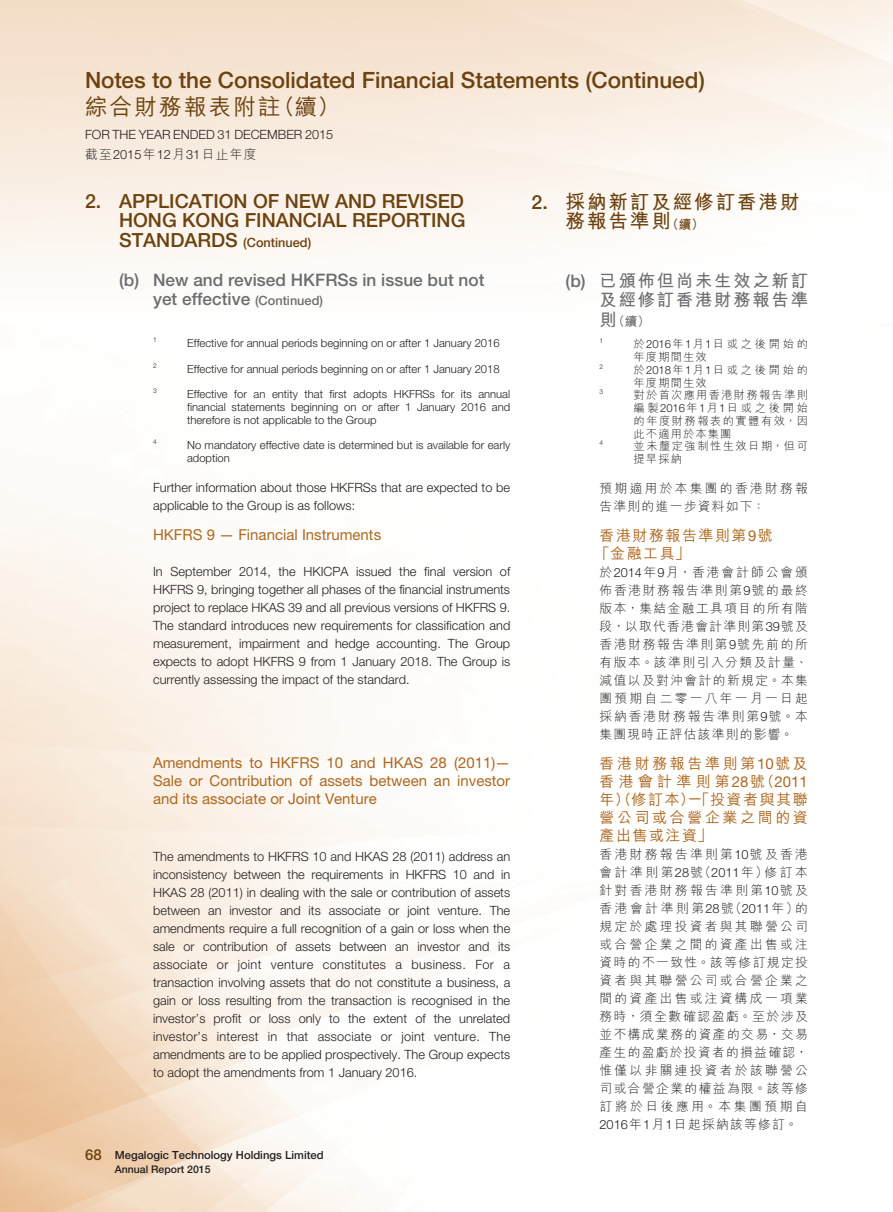
<style>
.page{position:relative;width:893px;height:1212px;background:#fff}
.page>*{position:absolute;margin:0;border:0;box-sizing:border-box;transform-origin:0 0}
.t1{font:500 22.5px "Helvetica Neue LT Std";color:#6c420e}
.t2{font:500 22.5px "M Hei HK";letter-spacing:.1em;color:#6c420e}
.t3{font:500 19.5px/19.5px "Helvetica Neue LT Std";color:#6c420e;text-align:right}
.t4{font:700 19.5px/19.5px "M Hei HK";letter-spacing:.1em;color:#6c420e}
.t5{font:500 17.25px/19.5px "Helvetica Neue LT Std";color:#6c6d70}
.t6{font:700 17.25px/19.5px "M Hei HK";letter-spacing:.11em;color:#6c6d70;text-align:right}
.t7{font:15px/18px "Helvetica Neue LT Std";color:#ae681f;text-align:justify}
.t8{font:500 15px/18px "M Hei HK";letter-spacing:.17em;color:#ae681f;text-align:justify}
.t9{font:500 15px/18px "M Hei HK";letter-spacing:.1em;color:#ae681f}
.t10{font:500 15px "Helvetica Neue LT Std";color:#6c420e}
.t11{font:300 12.75px/18px "Helvetica Neue LT Std";color:#231f20;text-align:justify}
.t12{font:300 12.75px/18px "M Hei HK";letter-spacing:.15em;color:#231f20;text-align:justify}
.t13{font:300 12.75px/18px "M Hei HK";letter-spacing:.18em;color:#231f20}
.t14{font:500 12.75px "Helvetica Neue LT Std";color:#6c420e}
.t15{font:700 12.75px "M Hei HK";color:#6c6d70}
.t16{font:300 11.25px/12.8px "Helvetica Neue LT Std";color:#231f20;text-align:justify}
.t17{font:300 11.25px/12.8px "M Hei HK";letter-spacing:.135em;color:#231f20;text-align:justify}
.t18{font:300 11.25px/12.8px "M Hei HK";letter-spacing:.245em;color:#231f20}
.t19{font:500 11.25px "Helvetica Neue LT Std";color:#231f20}
.t20{font:500 10.5px "Helvetica Neue LT Std";color:#231f20}
.t21{font:300 6.6px "Helvetica Neue LT Std";color:#231f20}
.s1{font-family:"Helvetica Neue LT Std"}
.s2{font-size:19.5px}
.s3{font-size:12.75px}
.s4{font-family:"Helvetica Neue LT Std";font-weight:500}
.s5{font-size:17.25px}
.s6{font-family:"Helvetica Neue LT Std";font-weight:400}
</style>
<div class="page">
<h1 class="t1" style="left:85px;top:67px;width:621px">Notes to the Consolidated Financial Statements (Continued)</h1>
<h1 class="t2" style="left:85px;top:90px;width:256px">綜合財務報表附註（續）</h1>
<p class="t11" style="left:85px;top:126px;width:250px">FOR THE YEAR ENDED 31 DECEMBER 2015</p>
<p class="t12" style="left:85px;top:145px;width:173px">截至<span class="s1">2015</span>年<span class="s1">12</span>月<span class="s1">31</span>日止年度</p>
<h2 class="t3" style="left:85px;top:191px;width:382px">2. APPLICATION OF NEW AND REVISED<br>HONG KONG FINANCIAL REPORTING</h2>
<p class="t14" style="left:119px;top:234px;width:194px"><span class="s2">STANDARDS</span> (Continued)</p>
<h3 class="t5" style="left:153px;top:269px;width:333px;text-indent:-34px">(b) New and revised HKFRSs in issue but not yet effective <span class="s3">(Continued)</span></h3>
<p class="t21" style="left:153px;top:336px;width:5px">1</p>
<p class="t16" style="left:187px;top:336px;width:314px">Effective for annual periods beginning on or after 1 January 2016</p>
<p class="t21" style="left:153px;top:361px;width:5px">2</p>
<p class="t16" style="left:187px;top:362px;width:314px">Effective for annual periods beginning on or after 1 January 2018</p>
<p class="t21" style="left:153px;top:387px;width:5px">3</p>
<p class="t16" style="left:187px;top:387px;width:325px">Effective for an entity that first adopts HKFRSs for its annual financial statements beginning on or after 1 January 2016 and therefore is not applicable to the Group</p>
<p class="t21" style="left:153px;top:438px;width:5px">4</p>
<p class="t16" style="left:187px;top:438px;width:325px">No mandatory effective date is determined but is available for early adoption</p>
<p class="t11" style="left:153px;top:478px;width:359px">Further information about those HKFRSs that are expected to be applicable to the Group is as follows:</p>
<p class="t7" style="left:153px;top:525px;width:230px">HKFRS 9 — Financial Instruments</p>
<p class="t11" style="left:153px;top:562px;width:359px">In September 2014, the HKICPA issued the final version of HKFRS 9, bringing together all phases of the financial instruments project to replace HKAS 39 and all previous versions of HKFRS 9.<br>The standard introduces new requirements for classification and measurement, impairment and hedge accounting. The Group expects to adopt HKFRS 9 from 1 January 2018. The Group is currently assessing the impact of the standard.</p>
<p class="t7" style="left:153px;top:753px;width:359px">Amendments to HKFRS 10 and HKAS 28 (2011)— Sale or Contribution of assets between an investor and its associate or Joint Venture</p>
<p class="t11" style="left:153px;top:847px;width:359px">The amendments to HKFRS 10 and HKAS 28 (2011) address an inconsistency between the requirements in HKFRS 10 and in HKAS 28 (2011) in dealing with the sale or contribution of assets between an investor and its associate or joint venture. The amendments require a full recognition of a gain or loss when the sale or contribution of assets between an investor and its associate or joint venture constitutes a business. For a transaction involving assets that do not constitute a business, a gain or loss resulting from the transaction is recognised in the investor’s profit or loss only to the extent of the unrelated investor’s interest in that associate or joint venture. The amendments are to be applied prospectively. The Group expects to adopt the amendments from 1 January 2016.</p>
<p class="t10" style="left:85px;top:1146px;width:18px">68</p>
<p class="t19" style="left:115px;top:1148px;width:210px">Megalogic Technology Holdings Limited</p>
<p class="t20" style="left:115px;top:1163px;width:97px">Annual Report 2015</p>
<h2 class="t4" style="left:566px;top:190px;width:235px;text-indent:-34px"><span class="s4">2.</span> 採納新訂及經修訂香港財務報告準則<span class="s3">（續）</span></h2>
<h3 class="t6" style="left:566px;top:269px;width:244px"><span class="s4">(b)</span> 已頒佈但尚未生效之新訂及經修訂香港財務報告準</h3>
<p class="t15" style="left:600px;top:312px;width:52px"><span class="s5">則</span>（續）</p>
<p class="t21" style="left:600px;top:337px;width:5px">1</p>
<p class="t18" style="left:634px;top:338px;width:176px">於<span class="s1">2016</span>年<span class="s1">1</span>月<span class="s1">1</span>日或之後開始的年度期間生效</p>
<p class="t21" style="left:600px;top:362px;width:5px">2</p>
<p class="t18" style="left:634px;top:363px;width:176px">於<span class="s1">2018</span>年<span class="s1">1</span>月<span class="s1">1</span>日或之後開始的年度期間生效</p>
<p class="t21" style="left:600px;top:388px;width:5px">3</p>
<p class="t17" style="left:634px;top:389px;width:176px">對於首次應用香港財務報告準則編製<span class="s1">2016</span>年<span class="s1">1</span>月<span class="s1">1</span>日或之後開始的年度財務報表的實體有效，因此不適用於本集團</p>
<p class="t21" style="left:600px;top:439px;width:5px">4</p>
<p class="t17" style="left:634px;top:440px;width:176px">並未釐定強制性生效日期，但可提早採納</p>
<p class="t13" style="left:600px;top:479px;width:210px">預期適用於本集團的香港財務報告準則的進一步資料如下：</p>
<p class="t9" style="left:595px;top:525px;width:179px">香港財務報告準則第<span class="s6">9</span>號「金融工具」</p>
<p class="t12" style="left:600px;top:563px;width:210px">於<span class="s1">2014</span>年<span class="s1">9</span>月，香港會計師公會頒佈香港財務報告準則第<span class="s1">9</span>號的最終版本，集結金融工具項目的所有階段，以取代香港會計準則第<span class="s1">39</span>號及香港財務報告準則第<span class="s1">9</span>號先前的所有版本。該準則引入分類及計量、減值以及對沖會計的新規定。本集團預期自二零一八年一月一日起採納香港財務報告準則第<span class="s1">9</span>號。本集團現時正評估該準則的影響。</p>
<p class="t8" style="left:600px;top:753px;width:210px">香港財務報告準則第<span class="s6">10</span>號及香港會計準則第<span class="s6">28</span>號（<span class="s6">2011</span>年）（修訂本）<span class="s6">—</span>「投資者與其聯營公司或合營企業之間的資產出售或注資」</p>
<p class="t12" style="left:600px;top:845px;width:210px">香港財務報告準則第<span class="s1">10</span>號及香港會計準則第<span class="s1">28</span>號（<span class="s1">2011</span>年）修訂本針對香港財務報告準則第<span class="s1">10</span>號及香港會計準則第<span class="s1">28</span>號（<span class="s1">2011</span>年）的規定於處理投資者與其聯營公司或合營企業之間的資產出售或注資時的不一致性。該等修訂規定投資者與其聯營公司或合營企業之間的資產出售或注資構成一項業務時，須全數確認盈虧。至於涉及並不構成業務的資產的交易，交易產生的盈虧於投資者的損益確認，惟僅以非關連投資者於該聯營公司或合營企業的權益為限。該等修訂將於日後應用。本集團預期自<span class="s1">2016</span>年<span class="s1">1</span>月<span class="s1">1</span>日起採納該等修訂。</p>
</div>
